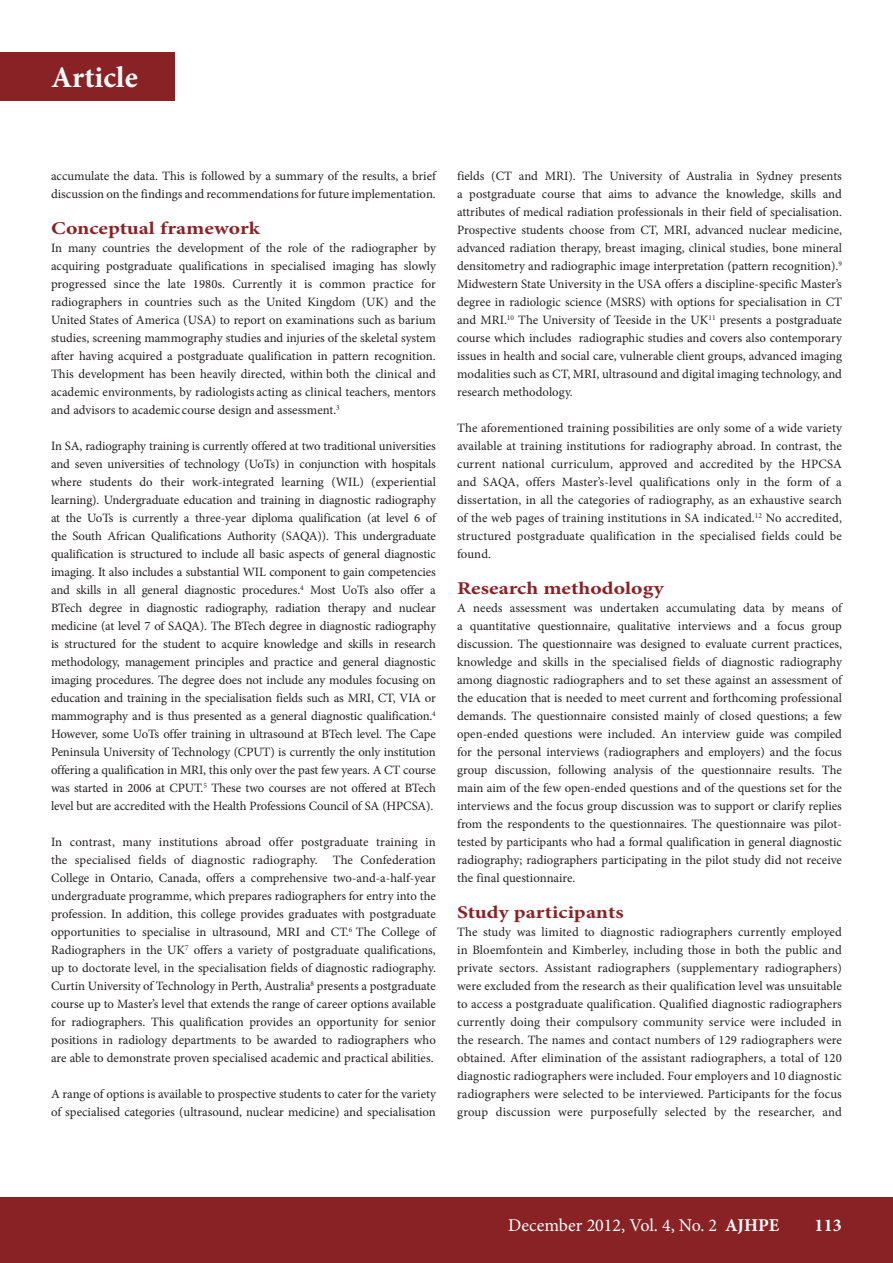
<style>
.page{position:relative;width:893px;height:1263px;background:#fff}
.page>*{position:absolute;margin:0;border:0;box-sizing:border-box;transform-origin:0 0}
.t1{font:700 30px "Minion Pro";letter-spacing:.005em;color:#fff}
.B_HEAD{font:700 18px "Minion Pro";color:#892225;scale:1.2 1}
.t2{font:18px "Minion Pro";color:#fff}
.t3{font:700 18px "Minion Pro";color:#fff}
.BODY_TEXT_1ST_PARAGR{font:12.75px/18px "Minion Pro";color:#231f20;text-align:justify}
.s1{font-weight:700}
</style>
<div class="page">
<div style="left:0;top:1197px;width:893px;height:66px;background:#892225"></div>
<div style="left:0;top:52px;width:174px;height:49px;background:#892225"></div>
<p class="t1" style="left:51px;top:57px;width:88px">Article</p>
<p class="BODY_TEXT_1ST_PARAGR" style="left:51px;top:167px;width:386px">accumulate the data. This is followed by a summary of the results, a brief discussion on the findings and recommendations for future implementation.</p>
<h2 class="B_HEAD" style="left:51px;top:216px;width:176px">Conceptual framework</h2>
<p class="BODY_TEXT_1ST_PARAGR" style="left:51px;top:239px;width:386px">In many countries the development of the role of the radiographer by acquiring postgraduate qualifications in specialised imaging has slowly progressed since the late 1980s. Currently it is common practice for radiographers in countries such as the United Kingdom (UK) and the United States of America (USA) to report on examinations such as barium studies, screening mammography studies and injuries of the skeletal system after having acquired a postgraduate qualification in pattern recognition.<br>This development has been heavily directed, within both the clinical and academic environments, by radiologists acting as clinical teachers, mentors and advisors to academic course design and assessment.<sup>3</sup></p>
<p class="BODY_TEXT_1ST_PARAGR" style="left:51px;top:437px;width:386px">In SA, radiography training is currently offered at two traditional universities and seven universities of technology (UoTs) in conjunction with hospitals where students do their work-integrated learning (WIL) (experiential learning). Undergraduate education and training in diagnostic radiography at the UoTs is currently a three-year diploma qualification (at level 6 of the South African Qualifications Authority (SAQA)). This undergraduate qualification is structured to include all basic aspects of general diagnostic imaging. It also includes a substantial WIL component to gain competencies and skills in all general diagnostic procedures.<sup>4</sup> Most UoTs also offer a BTech degree in diagnostic radiography, radiation therapy and nuclear medicine (at level 7 of SAQA). The BTech degree in diagnostic radiography is structured for the student to acquire knowledge and skills in research methodology, management principles and practice and general diagnostic imaging procedures. The degree does not include any modules focusing on education and training in the specialisation fields such as MRI, CT, VIA or mammography and is thus presented as a general diagnostic qualification.<sup>4<br></sup>However, some UoTs offer training in ultrasound at BTech level. The Cape Peninsula University of Technology (CPUT) is currently the only institution offering a qualification in MRI, this only over the past few years. A CT course was started in 2006 at CPUT.<sup>5</sup> These two courses are not offered at BTech level but are accredited with the Health Professions Council of SA (HPCSA).</p>
<p class="BODY_TEXT_1ST_PARAGR" style="left:51px;top:833px;width:386px">In contrast, many institutions abroad offer postgraduate training in the specialised fields of diagnostic radiography. The Confederation College in Ontario, Canada, offers a comprehensive two-and-a-half-year undergraduate programme, which prepares radiographers for entry into the profession. In addition, this college provides graduates with postgraduate opportunities to specialise in ultrasound, MRI and CT.<sup>6</sup> The College of Radiographers in the UK<sup>7</sup> offers a variety of postgraduate qualifications, up to doctorate level, in the specialisation fields of diagnostic radiography.<br>Curtin University of Technology in Perth, Australia<sup>8</sup> presents a postgraduate course up to Master’s level that extends the range of career options available for radiographers. This qualification provides an opportunity for senior positions in radiology departments to be awarded to radiographers who are able to demonstrate proven specialised academic and practical abilities.</p>
<p class="BODY_TEXT_1ST_PARAGR" style="left:51px;top:1085px;width:386px">A range of options is available to prospective students to cater for the variety of specialised categories (ultrasound, nuclear medicine) and specialisation</p>
<p class="BODY_TEXT_1ST_PARAGR" style="left:457px;top:167px;width:386px">fields (CT and MRI). The University of Australia in Sydney presents a postgraduate course that aims to advance the knowledge, skills and attributes of medical radiation professionals in their field of specialisation.<br>Prospective students choose from CT, MRI, advanced nuclear medicine, advanced radiation therapy, breast imaging, clinical studies, bone mineral densitometry and radiographic image interpretation (pattern recognition).<sup>9<br></sup>Midwestern State University in the USA offers a discipline-specific Master’s degree in radiologic science (MSRS) with options for specialisation in CT and MRI.<sup>10</sup> The University of Teeside in the UK<sup>11</sup> presents a postgraduate course which includes radiographic studies and covers also contemporary issues in health and social care, vulnerable client groups, advanced imaging modalities such as CT, MRI, ultrasound and digital imaging technology, and research methodology.</p>
<p class="BODY_TEXT_1ST_PARAGR" style="left:457px;top:419px;width:386px">The aforementioned training possibilities are only some of a wide variety available at training institutions for radiography abroad. In contrast, the current national curriculum, approved and accredited by the HPCSA and SAQA, offers Master’s-level qualifications only in the form of a dissertation, in all the categories of radiography, as an exhaustive search of the web pages of training institutions in SA indicated.<sup>12</sup> No accredited, structured postgraduate qualification in the specialised fields could be found.</p>
<h2 class="B_HEAD" style="left:457px;top:576px;width:174px">Research methodology</h2>
<p class="BODY_TEXT_1ST_PARAGR" style="left:457px;top:599px;width:386px">A needs assessment was undertaken accumulating data by means of a quantitative questionnaire, qualitative interviews and a focus group discussion. The questionnaire was designed to evaluate current practices, knowledge and skills in the specialised fields of diagnostic radiography among diagnostic radiographers and to set these against an assessment of the education that is needed to meet current and forthcoming professional demands. The questionnaire consisted mainly of closed questions; a few open-ended questions were included. An interview guide was compiled for the personal interviews (radiographers and employers) and the focus group discussion, following analysis of the questionnaire results. The main aim of the few open-ended questions and of the questions set for the interviews and the focus group discussion was to support or clarify replies from the respondents to the questionnaires. The questionnaire was pilot&shy;tested by participants who had a formal qualification in general diagnostic radiography; radiographers participating in the pilot study did not receive the final questionnaire.</p>
<h2 class="B_HEAD" style="left:457px;top:900px;width:140px">Study participants</h2>
<p class="BODY_TEXT_1ST_PARAGR" style="left:457px;top:923px;width:386px">The study was limited to diagnostic radiographers currently employed in Bloemfontein and Kimberley, including those in both the public and private sectors. Assistant radiographers (supplementary radiographers) were excluded from the research as their qualification level was unsuitable to access a postgraduate qualification. Qualified diagnostic radiographers currently doing their compulsory community service were included in the research. The names and contact numbers of 129 radiographers were obtained. After elimination of the assistant radiographers, a total of 120 diagnostic radiographers were included. Four employers and 10 diagnostic radiographers were selected to be interviewed. Participants for the focus group discussion were purposefully selected by the researcher, and</p>
<p class="t2" style="left:508px;top:1213px;width:273px">December 2012, Vol. 4, No. 2 <span class="s1">AJHPE</span></p>
<p class="t3" style="left:814px;top:1213px;width:29px">113</p>
</div>
